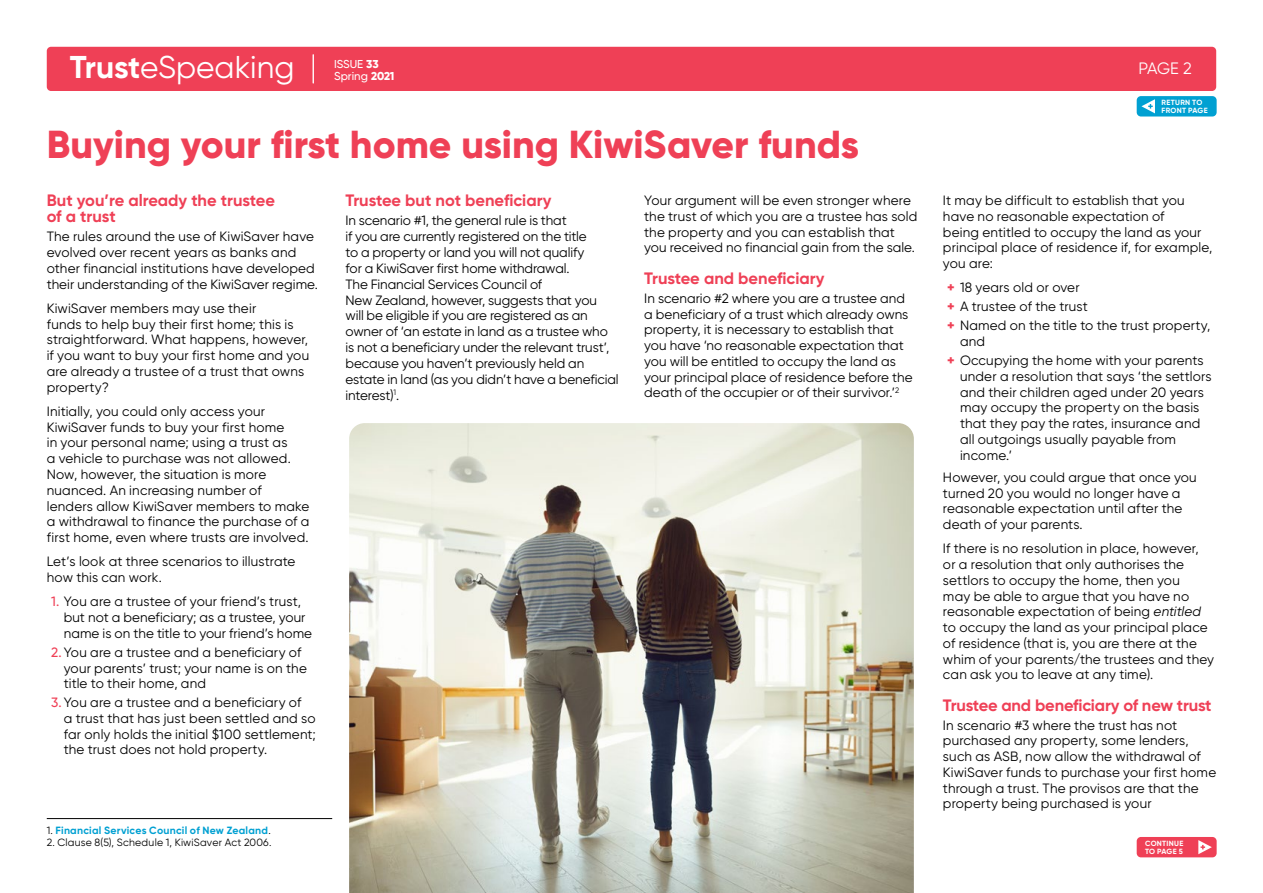
<style>
.page{position:relative;width:1263px;height:893px;background:#fff}
.page>*{position:absolute;margin:0;border:0;box-sizing:border-box;transform-origin:0 0}
.t1{font:800 39px "Gilroy";color:#ef4056}
.t2{font:31.5px "Gilroy";color:#fff}
.t3{font:700 16.5px/16.5px "Gilroy";letter-spacing:-.005em;color:#ef4056}
.t4{font:16.5px "Gilroy";color:#fff}
.t5{font:13.5px/15.8px "Gilroy";letter-spacing:.01em;color:#000}
.t6{font:500 11.4px/12.5px "Gilroy";color:#fff}
.t7{font:10.5px "Gilroy";letter-spacing:.02em;color:#000}
.t8{font:700 10.5px "Gilroy";letter-spacing:.02em;color:#00a0d2}
.t9{font:700 7.5px/7.5px "Gilroy";letter-spacing:.035em;color:#fff}
.s1{font-weight:700}
.s2{font-weight:800}
.s3{font-weight:500;color:#ef4056}
.s4{font-weight:400;color:#000}
.s5{font-weight:800;color:#ef4056}
.s6{font-style:italic}
</style>
<div class="page">
<img style="left:349px;top:423px;width:565px;height:470px">
<div style="left:47px;top:47px;width:1169px;height:44px;background:#ef4056;border-radius:4px"></div>
<svg style="left:313px;top:55px;width:1px;height:28px"></svg>
<div style="left:1137px;top:96px;width:79px;height:21px;background:#00a0d2;border-radius:4px"></div>
<svg style="left:1141px;top:99px;width:14px;height:14px"></svg>
<div style="left:1137px;top:837px;width:79px;height:20px;background:#ef4056;border-radius:4px"></div>
<svg style="left:1198px;top:840px;width:14px;height:14px"></svg>
<hr style="left:47px;top:818px;width:285px;height:1px;background:#000">
<h2 class="t2" style="left:70px;top:48px;width:226px"><span class="s1">Trust</span>eSpeaking</h2>
<p class="t4" style="left:1138px;top:58px;width:55px">PAGE 2</p>
<p class="t6" style="left:334px;top:57px;width:62px">ISSUE <span class="s2">33<br></span>Spring <span class="s2">2021</span></p>
<h1 class="t1" style="left:47px;top:119px;width:814px">Buying your first home using KiwiSaver funds</h1>
<p class="t3" style="left:47px;top:192px;width:230px">But you’re already the trustee of a trust</p>
<p class="t5" style="left:47px;top:229px;width:273px">The rules around the use of KiwiSaver have evolved over recent years as banks and other financial institutions have developed their understanding of the KiwiSaver regime.</p>
<p class="t5" style="left:47px;top:300px;width:264px">KiwiSaver members may use their<br>funds to help buy their first home; this is straightforward. What happens, however, if you want to buy your first home and you are already a trustee of a trust that owns property?</p>
<p class="t5" style="left:47px;top:403px;width:264px">Initially, you could only access your KiwiSaver funds to buy your first home<br>in your personal name; using a trust as<br>a vehicle to purchase was not allowed.<br>Now, however, the situation is more nuanced. An increasing number of lenders allow KiwiSaver members to make a withdrawal to finance the purchase of a first home, even where trusts are involved.</p>
<p class="t5" style="left:47px;top:553px;width:250px">Let’s look at three scenarios to illustrate how this can work.</p>
<p class="t5" style="left:64px;top:594px;width:250px;text-indent:-13px"><span class="s3">1.</span> You are a trustee of your friend’s trust, but not a beneficiary; as a trustee, your name is on the title to your friend’s home</p>
<p class="t5" style="left:64px;top:644px;width:245px;text-indent:-13px"><span class="s3">2.</span>You are a trustee and a beneficiary of your parents’ trust; your name is on the title to their home, and</p>
<p class="t5" style="left:64px;top:694px;width:254px;text-indent:-13px"><span class="s3">3.</span> You are a trustee and a beneficiary of<br>a trust that has just been settled and so far only holds the initial $100 settlement; the trust does not hold property.</p>
<p class="t3" style="left:345px;top:192px;width:207px">Trustee but not beneficiary</p>
<p class="t5" style="left:345px;top:212px;width:275px">In scenario #1, the general rule is that<br>if you are currently registered on the title<br>to a property or land you will not qualify<br>for a KiwiSaver first home withdrawal.<br>The Financial Services Council of<br>New Zealand, however, suggests that you will be eligible if you are registered as an owner of ‘an estate in land as a trustee who is not a beneficiary under the relevant trust’, because you haven’t previously held an estate in land (as you didn’t have a beneficial interest)<sup>1</sup>.</p>
<p class="t5" style="left:644px;top:192px;width:275px">Your argument will be even stronger where the trust of which you are a trustee has sold the property and you can establish that you received no financial gain from the sale.</p>
<p class="t3" style="left:644px;top:270px;width:182px">Trustee and beneficiary</p>
<p class="t5" style="left:644px;top:290px;width:270px">In scenario #2 where you are a trustee and a beneficiary of a trust which already owns property, it is necessary to establish that you have ‘no reasonable expectation that you will be entitled to occupy the land as your principal place of residence before the death of the occupier or of their survivor.’<sup>2</sup></p>
<p class="t8" style="left:47px;top:824px;width:225px"><span class="s4">1.</span> Financial Services Council of New Zealand<span class="s4">.</span></p>
<p class="t7" style="left:47px;top:836px;width:226px">2. Clause 8(5), Schedule 1, KiwiSaver Act 2006.</p>
<p class="t9" style="left:1161px;top:99px;width:48px">RETURN TO<br>FRONT PAGE</p>
<p class="t5" style="left:943px;top:192px;width:271px">It may be difficult to establish that you have no reasonable expectation of<br>being entitled to occupy the land as your principal place of residence if, for example, you are:</p>
<p class="t5" style="left:947px;top:278px;width:265px;line-height:18.9px"><span class="s5">+</span> 18 years old or over<br><span class="s5">+</span> A trustee of the trust<br><span class="s5">+</span> Named on the title to the trust property,</p>
<p class="t5" style="left:947px;top:332px;width:258px;line-height:18.9px;text-indent:13px">and<br><span class="s5">+</span> Occupying the home with your parents</p>
<p class="t5" style="left:960px;top:368px;width:253px">under a resolution that says ‘the settlors and their children aged under 20 years may occupy the property on the basis that they pay the rates, insurance and all outgoings usually payable from income.’</p>
<p class="t5" style="left:943px;top:469px;width:255px">However, you could argue that once you turned 20 you would no longer have a reasonable expectation until after the death of your parents.</p>
<p class="t5" style="left:943px;top:540px;width:273px">If there is no resolution in place, however, or a resolution that only authorises the settlors to occupy the home, then you<br>may be able to argue that you have no reasonable expectation of being <span class="s6">entitled </span>to occupy the land as your principal place of residence (that is, you are there at the whim of your parents/the trustees and they can ask you to leave at any time).</p>
<p class="t3" style="left:943px;top:696px;width:270px">Trustee and beneficiary of new trust</p>
<p class="t5" style="left:943px;top:717px;width:275px">In scenario #3 where the trust has not purchased any property, some lenders, such as ASB, now allow the withdrawal of KiwiSaver funds to purchase your first home through a trust. The provisos are that the property being purchased is your</p>
<p class="t9" style="left:1145px;top:840px;width:40px">CONTINUE<br>TO PAGE 5</p>
</div>
